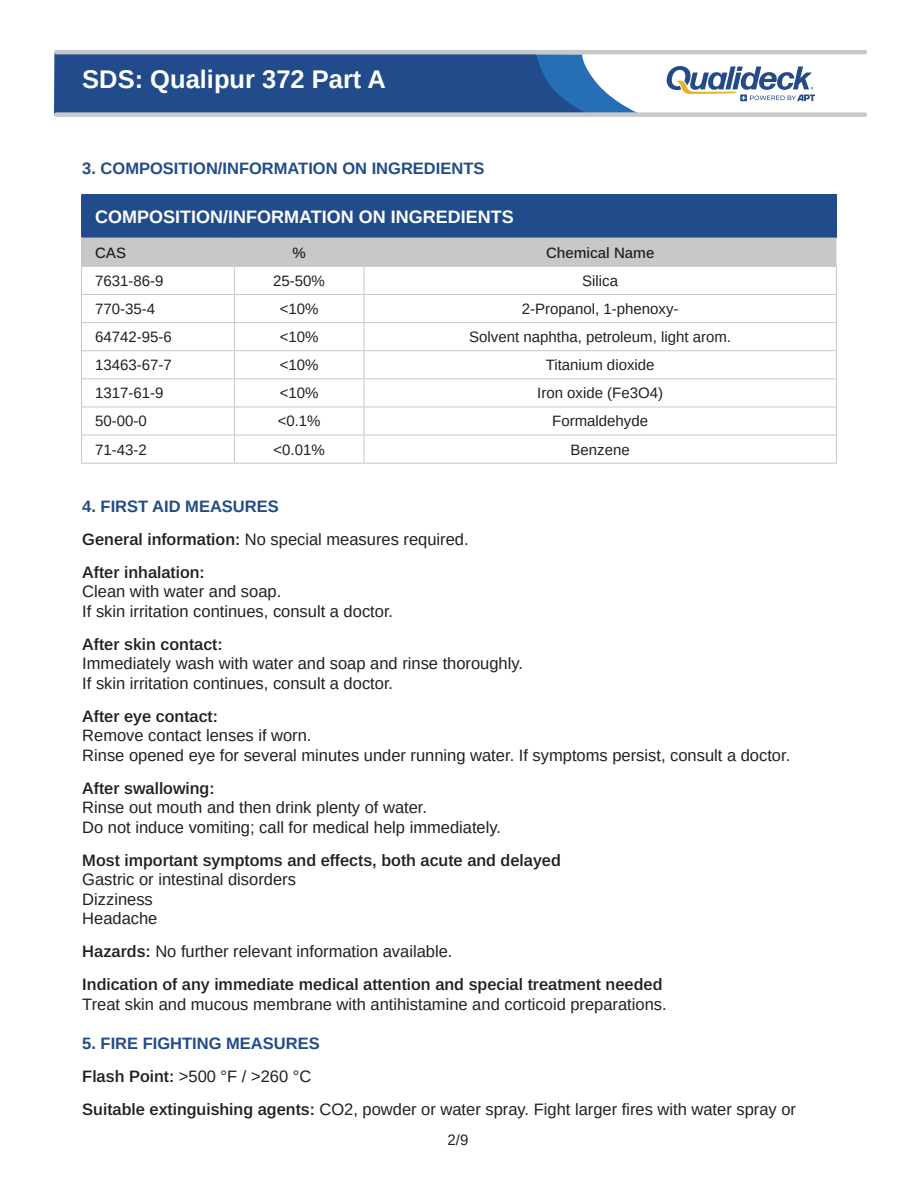
<style>
.page{position:relative;width:918px;height:1188px;background:#fff}
.page>*{position:absolute;margin:0;border:0;box-sizing:border-box;transform-origin:0 0}
.t1{font:700 25.5px "Arimo";color:#fff}
.t2{font:700 18px "Arimo";color:#fff}
.t3{font:16.5px/19.5px "Arimo";color:#231f20}
.t4{font:600 16.5px/33px "Arimo";color:#231f20}
.t5{font:700 16.5px "Arimo";color:#214b8a}
.t6{font:15px "Arimo";color:#231f20}
.t7{font:500 15px "Arimo";color:#231f20}
.s1{font-weight:700;color:#214b8a}
.s2{font-weight:400}
.s3{font-weight:600}
</style>
<div class="page">
<svg style="left:667px;top:66px;width:148px;height:35px"></svg>
<svg style="left:54px;top:52px;width:589px;height:63px;background:#325b96"></svg>
<div style="left:56px;top:112px;width:809px;height:5px;background:#c7c8ca"></div>
<hr style="left:56px;top:50px;width:809px;height:4px;background:#c7c8ca">
<div style="left:82px;top:195px;width:754px;height:43px;background:#214b8a"></div>
<hr style="left:81px;top:463px;width:153px;height:1px;background:#c7c8ca">
<hr style="left:234px;top:463px;width:130px;height:1px;background:#c7c8ca">
<hr style="left:364px;top:463px;width:473px;height:1px;background:#c7c8ca">
<hr style="left:81px;top:194px;width:153px;height:1px;background:#214b8a">
<hr style="left:81px;top:195px;width:1px;height:43px;background:#214b8a">
<hr style="left:234px;top:194px;width:130px;height:1px;background:#214b8a">
<hr style="left:364px;top:194px;width:473px;height:1px;background:#214b8a">
<hr style="left:836px;top:195px;width:1px;height:43px;background:#214b8a">
<svg style="left:81px;top:238px;width:756px;height:225px"></svg>
<hr style="left:234px;top:238px;width:130px;height:1px;background:#c7c8ca">
<hr style="left:364px;top:238px;width:473px;height:1px;background:#c7c8ca">
<hr style="left:81px;top:266px;width:153px;height:1px;background:#c7c8ca">
<hr style="left:234px;top:266px;width:130px;height:1px;background:#c7c8ca">
<hr style="left:364px;top:266px;width:473px;height:1px;background:#c7c8ca">
<h1 class="t1" style="left:82px;top:70px;width:305px">SDS: Qualipur 372 Part A</h1>
<p class="t5" style="left:82px;top:162px;width:404px">3. COMPOSITION/INFORMATION ON INGREDIENTS</p>
<p class="t2" style="left:95px;top:210px;width:420px">COMPOSITION/INFORMATION ON INGREDIENTS</p>
<p class="t7" style="left:95px;top:247px;width:33px">CAS</p>
<p class="t7" style="left:292px;top:247px;width:15px">%</p>
<p class="t7" style="left:546px;top:247px;width:110px">Chemical Name</p>
<p class="t6" style="left:95px;top:275px;width:70px">7631-86-9</p>
<p class="t6" style="left:273px;top:275px;width:53px">25-50%</p>
<p class="t6" style="left:582px;top:275px;width:37px">Silica</p>
<p class="t6" style="left:95px;top:303px;width:62px">770-35-4</p>
<p class="t6" style="left:280px;top:303px;width:40px">&lt;10%</p>
<p class="t6" style="left:522px;top:303px;width:158px">2-Propanol, 1-phenoxy-</p>
<p class="t6" style="left:95px;top:331px;width:78px">64742-95-6</p>
<p class="t6" style="left:280px;top:331px;width:40px">&lt;10%</p>
<p class="t6" style="left:469px;top:331px;width:263px">Solvent naphtha, petroleum, light arom.</p>
<p class="t6" style="left:95px;top:359px;width:78px">13463-67-7</p>
<p class="t6" style="left:280px;top:359px;width:40px">&lt;10%</p>
<p class="t6" style="left:546px;top:359px;width:110px">Titanium dioxide</p>
<p class="t6" style="left:95px;top:388px;width:70px">1317-61-9</p>
<p class="t6" style="left:280px;top:388px;width:40px">&lt;10%</p>
<p class="t6" style="left:537px;top:388px;width:127px">Iron oxide (Fe3O4)</p>
<p class="t6" style="left:95px;top:416px;width:53px">50-00-0</p>
<p class="t6" style="left:278px;top:416px;width:44px">&lt;0.1%</p>
<p class="t6" style="left:552px;top:416px;width:97px">Formaldehyde</p>
<p class="t6" style="left:95px;top:444px;width:53px">71-43-2</p>
<p class="t6" style="left:274px;top:444px;width:53px">&lt;0.01%</p>
<p class="t6" style="left:571px;top:444px;width:61px">Benzene</p>
<p class="t4" style="left:82px;top:490px;width:388px"><span class="s1">4. FIRST AID MEASURES<br></span>General information: <span class="s2">No special measures required.<br></span>After inhalation:</p>
<p class="t3" style="left:82px;top:583px;width:312px">Clean with water and soap.<br>If skin irritation continues, consult a doctor.</p>
<p class="t4" style="left:82px;top:628px;width:142px">After skin contact:</p>
<p class="t3" style="left:82px;top:655px;width:442px">Immediately wash with water and soap and rinse thoroughly.<br>If skin irritation continues, consult a doctor.</p>
<p class="t4" style="left:82px;top:700px;width:137px">After eye contact:</p>
<p class="t3" style="left:82px;top:727px;width:710px">Remove contact lenses if worn.<br>Rinse opened eye for several minutes under running water. If symptoms persist, consult a doctor.</p>
<p class="t4" style="left:82px;top:772px;width:134px">After swallowing:</p>
<p class="t3" style="left:82px;top:799px;width:420px">Rinse out mouth and then drink plenty of water.<br>Do not induce vomiting; call for medical help immediately.</p>
<p class="t4" style="left:82px;top:844px;width:480px">Most important symptoms and effects, both acute and delayed</p>
<p class="t3" style="left:82px;top:871px;width:215px">Gastric or intestinal disorders<br>Dizziness<br>Headache</p>
<p class="t4" style="left:82px;top:935px;width:582px">Hazards: <span class="s2">No further relevant information available.<br></span>Indication of any immediate medical attention and special treatment needed</p>
<p class="t3" style="left:82px;top:994px;width:586px">Treat skin and mucous membrane with antihistamine and corticoid preparations.</p>
<p class="t3" style="left:82px;top:1028px;width:715px;line-height:33px"><span class="s1">5. FIRE FIGHTING MEASURES<br></span><span class="s3">Flash Point:</span> &gt;500 °F / &gt;260 °C<br><span class="s3">Suitable extinguishing agents:</span> CO2, powder or water spray. Fight larger fires with water spray or</p>
<p class="t6" style="left:447px;top:1135px;width:22px">2/9</p>
</div>
